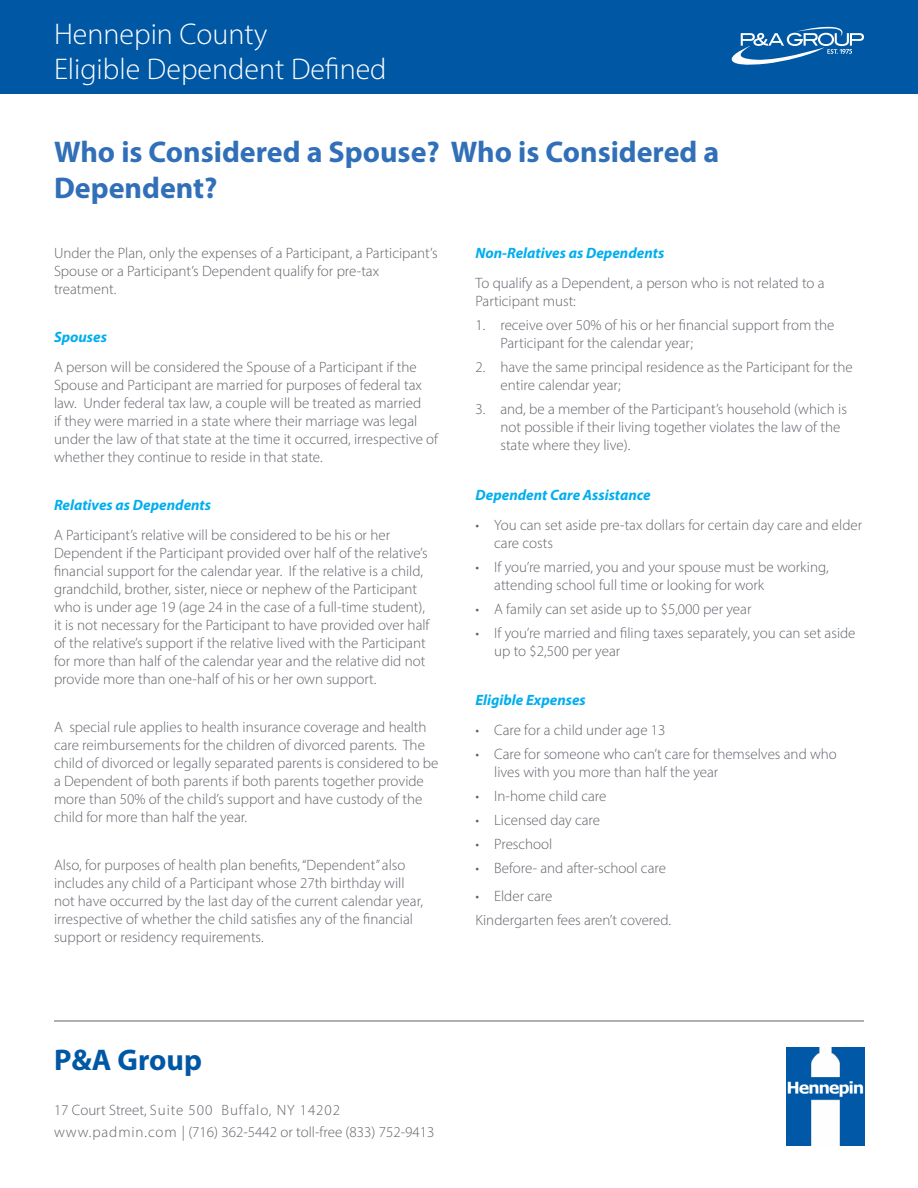
<style>
.page{position:relative;width:918px;height:1188px;background:#fff}
.page>*{position:absolute;margin:0;border:0;box-sizing:border-box;transform-origin:0 0}
.t1{font:700 30px/36px "Myriad Pro";color:#3170b8}
.t2{font:300 30px/34.5px "Myriad Pro";color:#fff}
.t3{font:700 30px "Myriad Pro";color:#0058a4}
.t4{font:300 15px/18px "Myriad Pro";color:#5f636a}
.t5{font:italic 700 15px "Myriad Pro";color:#00aeef}
</style>
<div class="page">
<div style="left:0;top:0;width:918px;height:94px;background:#0058a4"></div>
<svg style="left:732px;top:27px;width:132px;height:38px"></svg>
<img style="left:787px;top:1047px;width:78px;height:98px">
<hr style="left:54px;top:1021px;width:810px;height:1px;background:#5f636a">
<h1 class="t2" style="left:54px;top:17px;width:334px">Hennepin County<br>Eligible Dependent Defined</h1>
<h1 class="t1" style="left:54px;top:133px;width:667px">Who is Considered a Spouse? Who is Considered a<br>Dependent?</h1>
<p class="t4" style="left:54px;top:244px;width:385px">Under the Plan, only the expenses of a Participant, a Participant’s<br>Spouse or a Participant’s Dependent qualify for pre-tax treatment.</p>
<p class="t5" style="left:54px;top:327px;width:54px">Spouses</p>
<p class="t4" style="left:54px;top:358px;width:386px">A person will be considered the Spouse of a Participant if the Spouse and Participant are married for purposes of federal tax law. Under federal tax law, a couple will be treated as married<br>if they were married in a state where their marriage was legal under the law of that state at the time it occurred, irrespective of whether they continue to reside in that state.</p>
<p class="t5" style="left:54px;top:495px;width:159px">Relatives as Dependents</p>
<p class="t4" style="left:54px;top:526px;width:377px">A Participant’s relative will be considered to be his or her Dependent if the Participant provided over half of the relative’s financial support for the calendar year. If the relative is a child, grandchild, brother, sister, niece or nephew of the Participant who is under age 19 (age 24 in the case of a full-time student), it is not necessary for the Participant to have provided over half of the relative’s support if the relative lived with the Participant for more than half of the calendar year and the relative did not provide more than one-half of his or her own support.</p>
<p class="t4" style="left:54px;top:718px;width:386px">A special rule applies to health insurance coverage and health care reimbursements for the children of divorced parents. The child of divorced or legally separated parents is considered to be a Dependent of both parents if both parents together provide more than 50% of the child’s support and have custody of the child for more than half the year.</p>
<p class="t4" style="left:54px;top:856px;width:371px">Also, for purposes of health plan benefits, “Dependent” also includes any child of a Participant whose 27th birthday will not have occurred by the last day of the current calendar year, irrespective of whether the child satisfies any of the financial support or residency requirements.</p>
<p class="t5" style="left:476px;top:243px;width:190px">Non-Relatives as Dependents</p>
<p class="t4" style="left:476px;top:274px;width:351px">To qualify as a Dependent, a person who is not related to a<br>Participant must:</p>
<p class="t4" style="left:500px;top:316px;width:336px;text-indent:-25px">1. receive over 50% of his or her financial support from the<br>Participant for the calendar year;</p>
<p class="t4" style="left:500px;top:358px;width:354px;text-indent:-25px">2. have the same principal residence as the Participant for the entire calendar year;</p>
<p class="t4" style="left:500px;top:400px;width:348px;text-indent:-25px">3. and, be a member of the Participant’s household (which is not possible if their living together violates the law of the state where they live).</p>
<p class="t5" style="left:476px;top:485px;width:177px">Dependent Care Assistance</p>
<p class="t4" style="left:494px;top:516px;width:370px;text-indent:-19px">• You can set aside pre-tax dollars for certain day care and elder care costs</p>
<p class="t4" style="left:494px;top:558px;width:336px;text-indent:-19px">• If you’re married, you and your spouse must be working, attending school full time or looking for work</p>
<p class="t4" style="left:476px;top:600px;width:277px">• A family can set aside up to $5,000 per year</p>
<p class="t4" style="left:494px;top:624px;width:363px;text-indent:-19px">• If you’re married and filing taxes separately, you can set aside up to $2,500 per year</p>
<p class="t5" style="left:476px;top:691px;width:112px">Eligible Expenses</p>
<p class="t4" style="left:476px;top:721px;width:192px">• Care for a child under age 13</p>
<p class="t4" style="left:494px;top:745px;width:344px;text-indent:-19px">• Care for someone who can’t care for themselves and who lives with you more than half the year</p>
<p class="t4" style="left:476px;top:787px;width:132px">• In-home child care</p>
<p class="t4" style="left:476px;top:811px;width:126px">• Licensed day care</p>
<p class="t4" style="left:476px;top:835px;width:78px">• Preschool</p>
<p class="t4" style="left:476px;top:859px;width:192px">• Before- and after-school care</p>
<p class="t4" style="left:476px;top:884px;width:197px;line-height:24px">• Elder care<br>Kindergarten fees aren’t covered.</p>
<h1 class="t3" style="left:54px;top:1040px;width:149px">P&amp;A Group</h1>
<p class="t4" style="left:54px;top:1098px;width:382px;line-height:22.5px">17 Court Street, Suite 500 Buffalo, NY 14202 www.padmin.com | (716) 362-5442 or toll-free (833) 752-9413</p>
</div>
